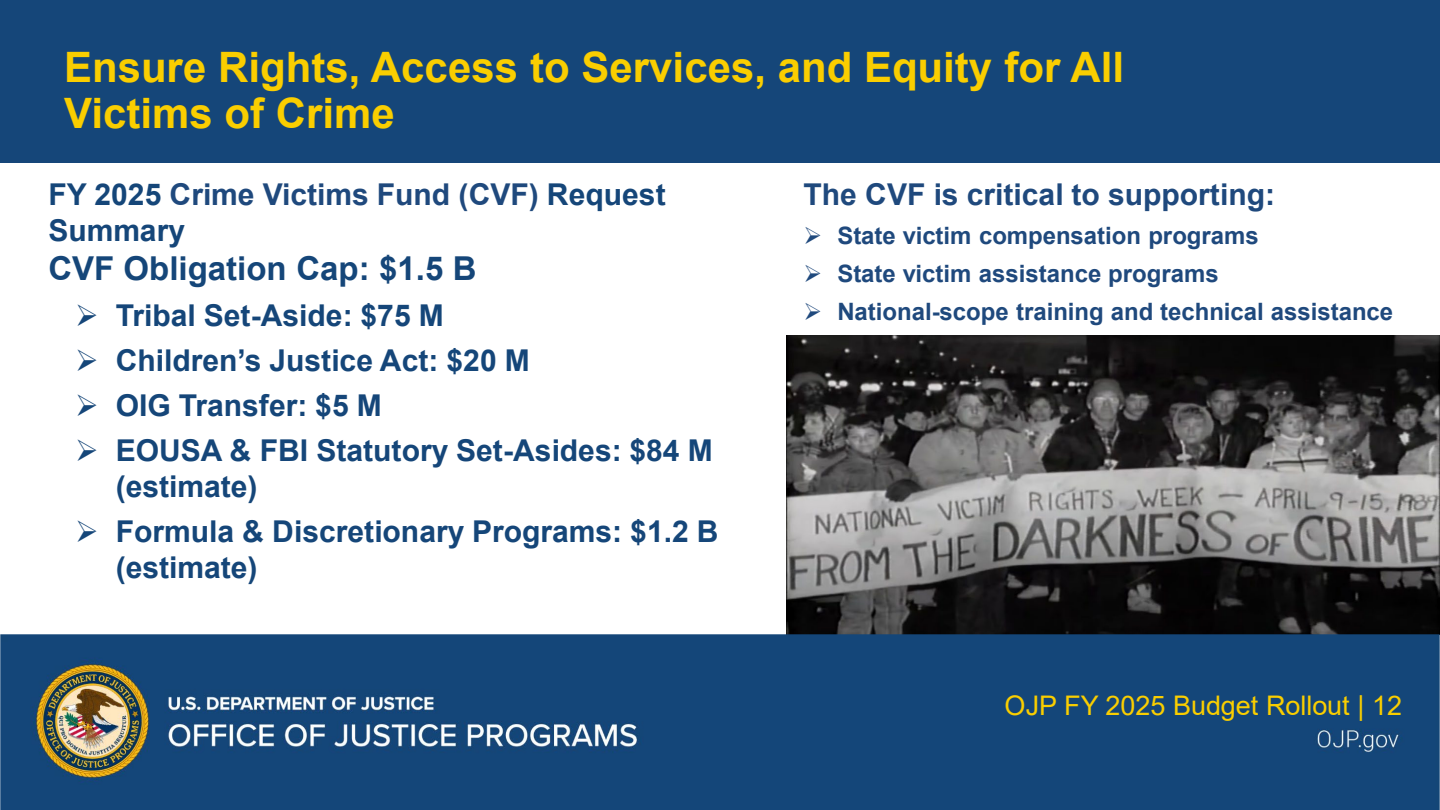
<style>
.page{position:relative;width:1440px;height:810px;background:#fff}
.page>*{position:absolute;margin:0;border:0;box-sizing:border-box;transform-origin:0 0}
.t1{font:700 42px/45.5px "Arial";color:#face00}
.t2{font:700 33px "Arial";color:#154679}
.t3{font:700 30px/36px "Arial";color:#154679}
.t4{font:700 30px "Arial";color:#1f497d}
.t5{font:27px "Arial";letter-spacing:-.005em;color:#face00}
.t6{font:700 24px "Arial";color:#1f497d}
.s1{color:#154679}
</style>
<div class="page">
<div style="left:0;top:0;width:1440px;height:162px;background:#154679"></div>
<img style="left:787px;top:336px;width:653px;height:298px">
<img style="left:0;top:634px;width:1440px;height:176px">
<p class="t1" style="left:64px;top:45px;width:1061px">Ensure Rights, Access to Services, and Equity for All<br>Victims of Crime</p>
<p class="t4" style="left:48px;top:173px;width:619px"><span class="s1">FY 2025</span> Crime Victims Fund (CVF) <span class="s1">Request</span></p>
<p class="t4" style="left:804px;top:173px;width:473px">The CVF is critical to supporting:</p>
<p class="t3" style="left:48px;top:213px;width:138px">Summary</p>
<p class="t6" style="left:804px;top:219px;width:457px">➢ State victim compensation programs</p>
<p class="t2" style="left:48px;top:245px;width:430px">CVF Obligation Cap: $1.5 B</p>
<p class="t6" style="left:804px;top:257px;width:417px">➢ State victim assistance programs</p>
<p class="t3" style="left:116px;top:297px;width:330px">Tribal Set-Aside: $75 M</p>
<p class="t6" style="left:804px;top:295px;width:591px">➢ National-scope training and technical assistance</p>
<p class="t3" style="left:116px;top:342px;width:416px">Children’s Justice Act: $20 M</p>
<p class="t3" style="left:116px;top:387px;width:268px">OIG Transfer: $5 M</p>
<p class="t3" style="left:116px;top:432px;width:599px">EOUSA &amp; FBI Statutory Set-Asides: $84 M (estimate)</p>
<p class="t3" style="left:116px;top:514px;width:604px">Formula &amp; Discretionary Programs: $1.2 B (estimate)</p>
<p class="t5" style="left:1005px;top:687px;width:399px">OJP FY 2025 Budget Rollout | 12</p>
</div>
